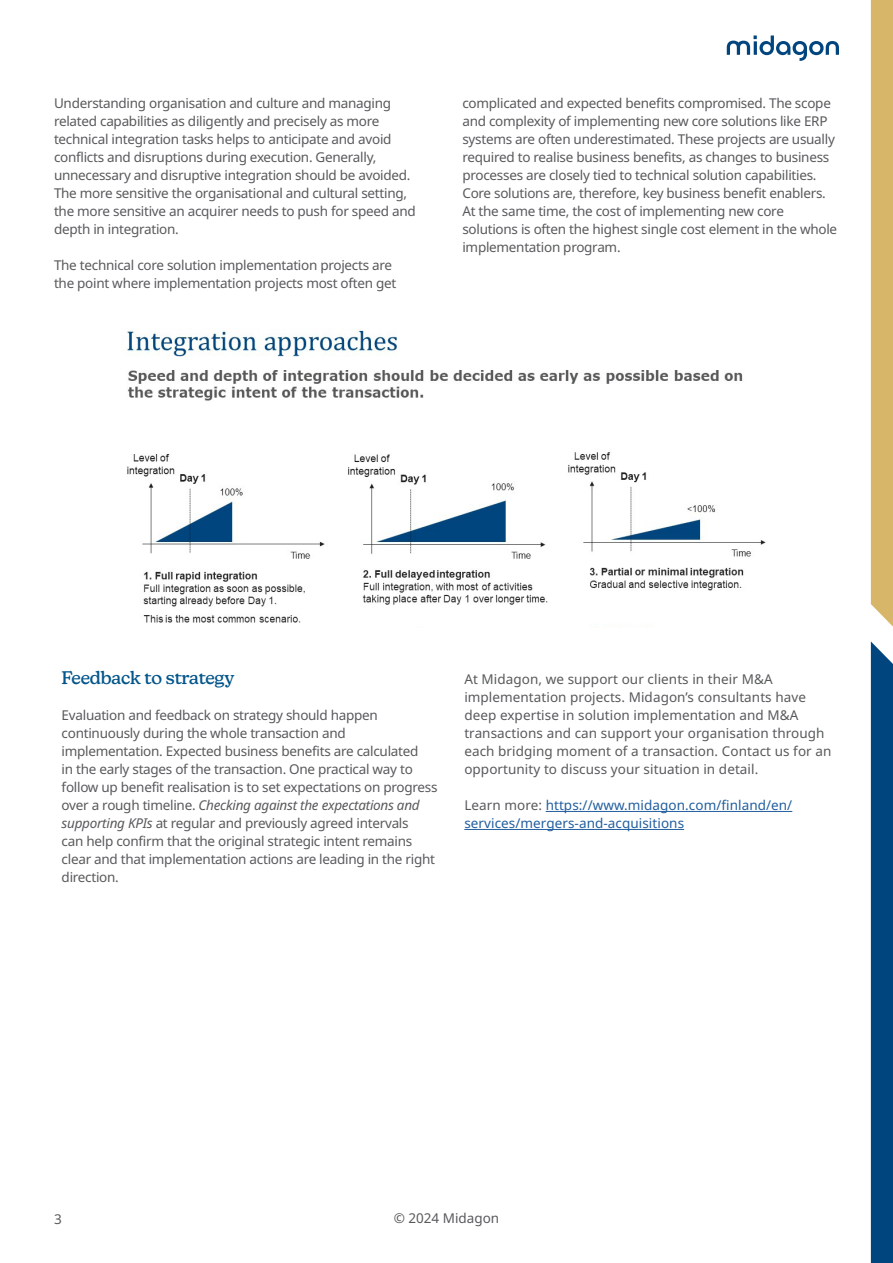
<style>
.page{position:relative;width:893px;height:1263px;background:#fff}
.page>*{position:absolute;margin:0;border:0;box-sizing:border-box;transform-origin:0 0}
.t1{font:500 18px "New Kansas";letter-spacing:-.01em;color:#03558b}
.t2{font:13.5px/18px "Noto Sans";letter-spacing:-.02em;color:#58595b}
.t3{font:13.5px/18px "Noto Sans";letter-spacing:.005em;color:#58595b}
.t4{font:13.5px/18px "Noto Sans";letter-spacing:.005em;color:#215e9e}
.t5{font:13.5px "Noto Sans";color:#58595b}
.s1{font-style:italic}
.s2{color:#58595b}
</style>
<div class="page">
<svg style="left:727px;top:35px;width:112px;height:26px"></svg>
<div style="left:871px;top:0;width:22px;height:627px;background:#d7b66a"></div>
<div style="left:871px;top:641px;width:22px;height:622px;background:#00457e"></div>
<img style="left:125px;top:329px;width:641px;height:299px">
<hr style="left:546px;top:811px;width:246px;height:1px;background:#215e9e">
<hr style="left:464px;top:829px;width:220px;height:1px;background:#215e9e">
<p class="t2" style="left:54px;top:94px;width:363px">Understanding organisation and culture and managing related capabilities as diligently and precisely as more technical integration tasks helps to anticipate and avoid conflicts and disruptions during execution. Generally, unnecessary and disruptive integration should be avoided.<br>The more sensitive the organisational and cultural setting, the more sensitive an acquirer needs to push for speed and depth in integration.</p>
<p class="t2" style="left:54px;top:256px;width:344px">The technical core solution implementation projects are the point where implementation projects most often get</p>
<p class="t2" style="left:462px;top:94px;width:376px">complicated and expected benefits compromised. The scope and complexity of implementing new core solutions like ERP systems are often underestimated. These projects are usually required to realise business benefits, as changes to business processes are closely tied to technical solution capabilities.<br>Core solutions are, therefore, key business benefit enablers.<br>At the same time, the cost of implementing new core solutions is often the highest single cost element in the whole implementation program.</p>
<h1 class="t1" style="left:62px;top:667px;width:174px">Feedback to strategy</h1>
<p class="t2" style="left:62px;top:706px;width:377px">Evaluation and feedback on strategy should happen continuously during the whole transaction and implementation. Expected business benefits are calculated<br>in the early stages of the transaction. One practical way to follow up benefit realisation is to set expectations on progress over a rough timeline. <span class="s1">Checking against the expectations and supporting KPIs</span> at regular and previously agreed intervals<br>can help confirm that the original strategic intent remains clear and that implementation actions are leading in the right direction.</p>
<p class="t3" style="left:464px;top:670px;width:369px">At Midagon, we support our clients in their M&amp;A implementation projects. Midagon’s consultants have deep expertise in solution implementation and M&amp;A transactions and can support your organisation through each bridging moment of a transaction. Contact us for an opportunity to discuss your situation in detail.</p>
<p class="t4" style="left:464px;top:796px;width:329px"><span class="s2">Learn more:</span> https://www.midagon.com/finland/en/ services/mergers-and-acquisitions</p>
<p class="t2" style="left:54px;top:1210px;width:9px">3</p>
<p class="t5" style="left:394px;top:1211px;width:107px">© 2024 Midagon</p>
</div>
